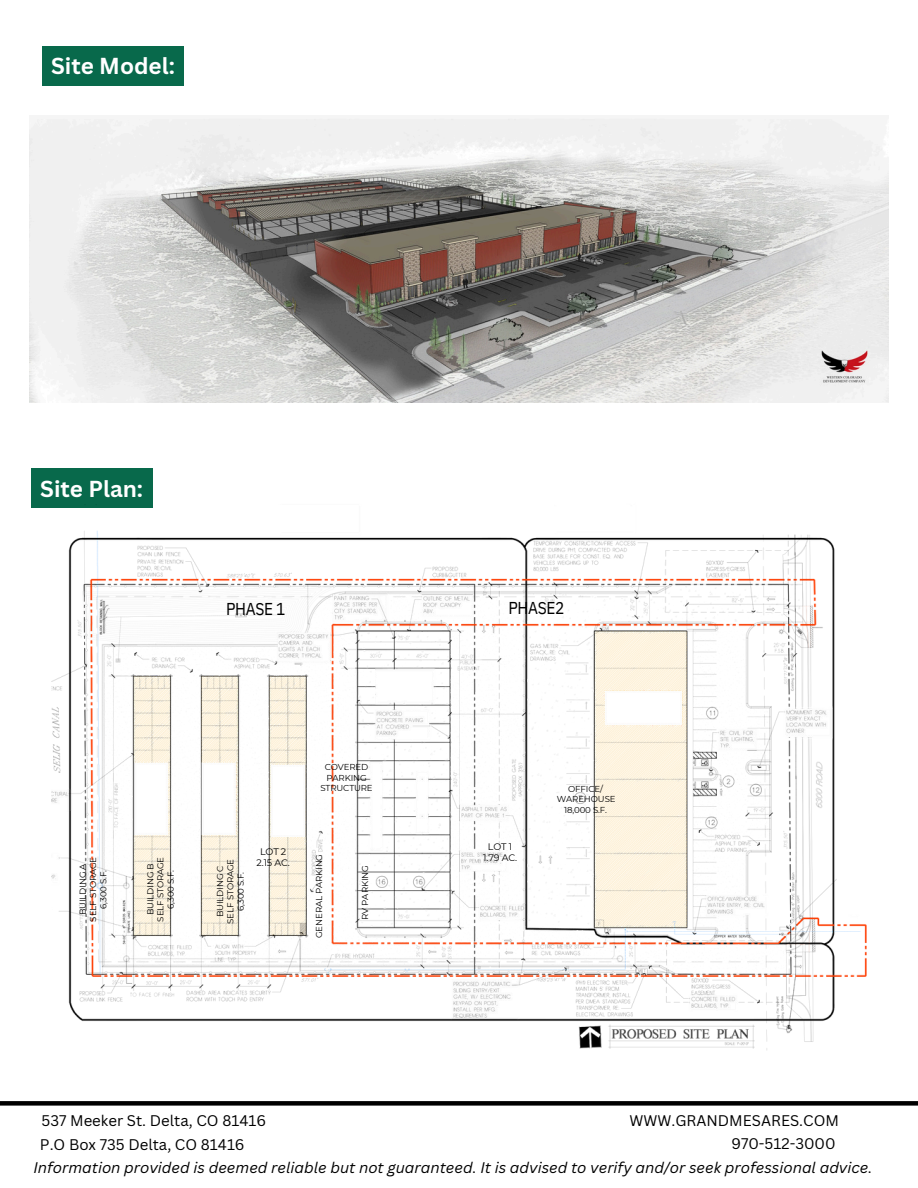
<style>
.page{position:relative;width:918px;height:1188px;background:#fff}
.page>*{position:absolute;margin:0;border:0;box-sizing:border-box;transform-origin:0 0}
.t1{font:700 22.5px "Canva Sans";color:#fff}
.t2{font:17.1px "IBM Plex Sans Cond";letter-spacing:-.02em;color:#000}
.t3{font:italic 15px "Canva Sans";color:#000}
.t4{font:15px "Canva Sans";color:#000}
.t5{font:9.45px/11.4px "Montserrat";letter-spacing:-.015em;color:#000;text-align:center}
.t6{font:8.55px/10.4px "Montserrat";letter-spacing:-.015em;color:#000;text-align:center}
</style>
<div class="page">
<div style="left:42px;top:46px;width:142px;height:40px;background:#08694b"></div>
<div style="left:31px;top:469px;width:121px;height:39px;background:#08694b"></div>
<img style="left:29px;top:118px;width:860px;height:284px">
<img style="left:51px;top:502px;width:815px;height:548px">
<div style="left:0;top:1101px;width:918px;height:5px;background:#000"></div>
<h1 class="t1" style="left:51px;top:50px;width:125px">Site Model:</h1>
<p class="t1" style="left:40px;top:473px;width:104px">Site Plan:</p>
<h2 class="t2" style="left:226px;top:598px;width:61px">PHASE 1</h2>
<p class="t2" style="left:508px;top:596px;width:58px">PHASE2</p>
<p class="t6" style="left:78px;top:922px;width:66px;rotate:-90deg">BUILDING A<br>SELF STORAGE<br>6,300 S.F.</p>
<p class="t6" style="left:145px;top:922px;width:66px;rotate:-90deg">BUILDING B<br>SELF STORAGE<br>6,300 S.F.</p>
<p class="t6" style="left:320px;top:762px;width:54px">COVERED<br>PARKING<br>STRUCTURE</p>
<h2 class="t5" style="left:257px;top:845px;width:35px">LOT 2<br>2.15 AC.</h2>
<p class="t5" style="left:483px;top:841px;width:35px">LOT 1<br>1.79 AC.</p>
<p class="t6" style="left:215px;top:924px;width:66px;rotate:-90deg">BUILDING C<br>SELF STORAGE<br>6,300 S.F.</p>
<p class="t6" style="left:314px;top:938px;width:86px;rotate:-90deg">GENERAL PARKING</p>
<p class="t6" style="left:360px;top:920px;width:56px;rotate:-90deg">RV PARKING</p>
<p class="t6" style="left:557px;top:784px;width:60px">OFFICE/<br>WAREHOUSE<br>18,000 S.F.</p>
<h4 class="t4" style="left:42px;top:1110px;width:226px">537 Meeker St. Delta, CO 81416</h4>
<h3 class="t4" style="left:40px;top:1134px;width:206px">P.O Box 735 Delta, CO 81416</h3>
<h4 class="t4" style="left:731px;top:1133px;width:106px">970-512-3000</h4>
<h4 class="t4" style="left:630px;top:1110px;width:211px">WWW.GRANDMESARES.COM</h4>
<h3 class="t3" style="left:33px;top:1157px;width:841px">Information provided is deemed reliable but not guaranteed. It is advised to verify and/or seek professional advice.</h3>
</div>
